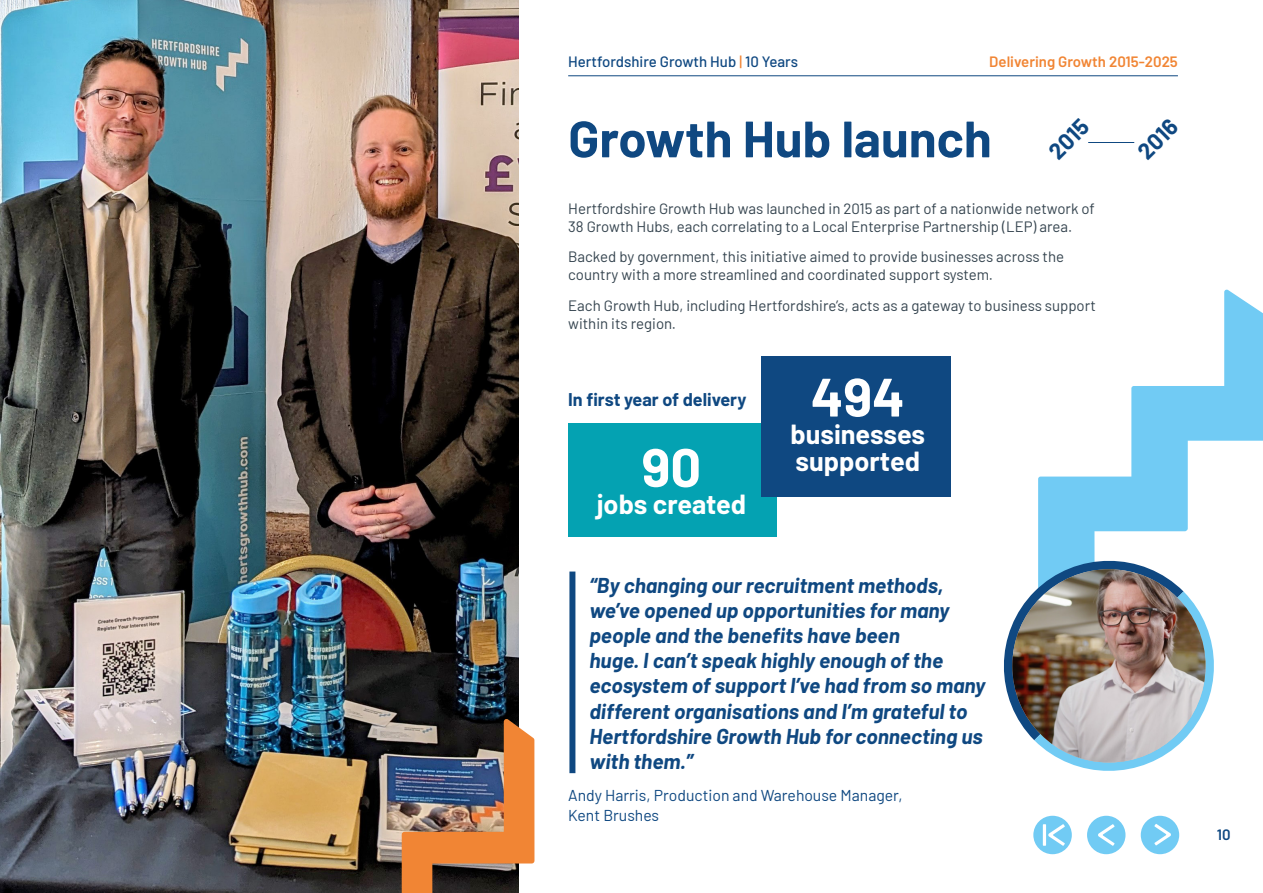
<style>
.page{position:relative;width:1263px;height:893px;background:#fff}
.page>*{position:absolute;margin:0;border:0;box-sizing:border-box;transform-origin:0 0}
.t1{font:700 54px "Barlow";color:#fff}
.t2{font:700 51px "Barlow";color:#0f4881}
.t3{font:700 27px/27px "Barlow";color:#fff}
.t4{font:700 22.5px "Barlow";color:#0f4881}
.t5{font:italic 700 21px/25.2px "Barlow";color:#0f4881}
.t6{font:700 18px "Barlow";color:#0f4881}
.t7{font:15.75px/19.8px "Barlow";color:#0f4881}
.t8{font:15px/18px "Barlow";color:#35444f}
.t9{font:500 15px "Barlow";color:#0f4881}
.t10{font:600 15px "Barlow";color:#f18534}
.t11{font:600 15px "Barlow";color:#0f4881}
.s1{color:#f18534}
</style>
<div class="page">
<img style="left:0;top:0;width:519px;height:893px">
<hr style="left:568px;top:76px;width:610px;height:1px;background:#0f4881">
<div style="left:1033px;top:816px;width:39px;height:38px;background:#71cbf4;border-radius:50%"></div>
<div style="left:1087px;top:816px;width:38px;height:38px;background:#71cbf4;border-radius:50%"></div>
<div style="left:1141px;top:816px;width:38px;height:38px;background:#71cbf4;border-radius:50%"></div>
<svg style="left:1154px;top:824px;width:17px;height:21px"></svg>
<svg style="left:1098px;top:824px;width:16px;height:22px"></svg>
<svg style="left:1048px;top:824px;width:17px;height:22px"></svg>
<hr style="left:1043px;top:824px;width:3px;height:22px;background:#fff">
<svg style="left:1038px;top:290px;width:225px;height:261px"></svg>
<img style="left:299px;top:719px;width:235px;height:174px">
<div style="left:569px;top:571px;width:6px;height:202px;background:#0f4881"></div>
<svg style="left:1004px;top:551px;width:210px;height:220px"></svg>
<img style="left:1012px;top:569px;width:193px;height:193px;border-radius:97px">
<hr style="left:1088px;top:142px;width:46px;height:1px;background:#0f4881">
<div style="left:568px;top:423px;width:209px;height:113px;background:#04a2b2"></div>
<div style="left:761px;top:357px;width:189px;height:140px;background:#0f4881"></div>
<p class="t9" style="left:568px;top:51px;width:231px">Hertfordshire Growth Hub <span class="s1">|</span> 10 Years</p>
<p class="t10" style="left:989px;top:51px;width:190px">Delivering Growth 2015-2025</p>
<h2 class="t2" style="left:568px;top:101px;width:425px">Growth Hub launch</h2>
<h3 class="t4" style="left:1041px;top:143px;width:47px;rotate:-45deg">2015</h3>
<h3 class="t4" style="left:1130px;top:143px;width:47px;rotate:-45deg">2016</h3>
<p class="t8" style="left:568px;top:198px;width:528px">Hertfordshire Growth Hub was launched in 2015 as part of a nationwide network of<br>38 Growth Hubs, each correlating to a Local Enterprise Partnership (LEP) area.</p>
<p class="t8" style="left:568px;top:247px;width:497px">Backed by government, this initiative aimed to provide businesses across the country with a more streamlined and coordinated support system.</p>
<p class="t8" style="left:568px;top:296px;width:529px">Each Growth Hub, including Hertfordshire’s, acts as a gateway to business support within its region.</p>
<p class="t6" style="left:568px;top:386px;width:180px">In first year of delivery</p>
<h1 class="t1" style="left:642px;top:427px;width:61px">90</h1>
<h3 class="t3" style="left:597px;top:489px;width:151px">jobs created</h3>
<h1 class="t1" style="left:811px;top:357px;width:96px">494</h1>
<h3 class="t3" style="left:790px;top:418px;width:136px">businesses supported</h3>
<p class="t5" style="left:589px;top:571px;width:398px">“By changing our recruitment methods, we’ve opened up opportunities for many people and the benefits have been<br>huge. I can’t speak highly enough of the ecosystem of support I’ve had from so many different organisations and I’m grateful to Hertfordshire Growth Hub for connecting us with them.”</p>
<p class="t7" style="left:568px;top:784px;width:336px">Andy Harris, Production and Warehouse Manager,<br>Kent Brushes</p>
<p class="t11" style="left:1217px;top:823px;width:15px">10</p>
</div>
